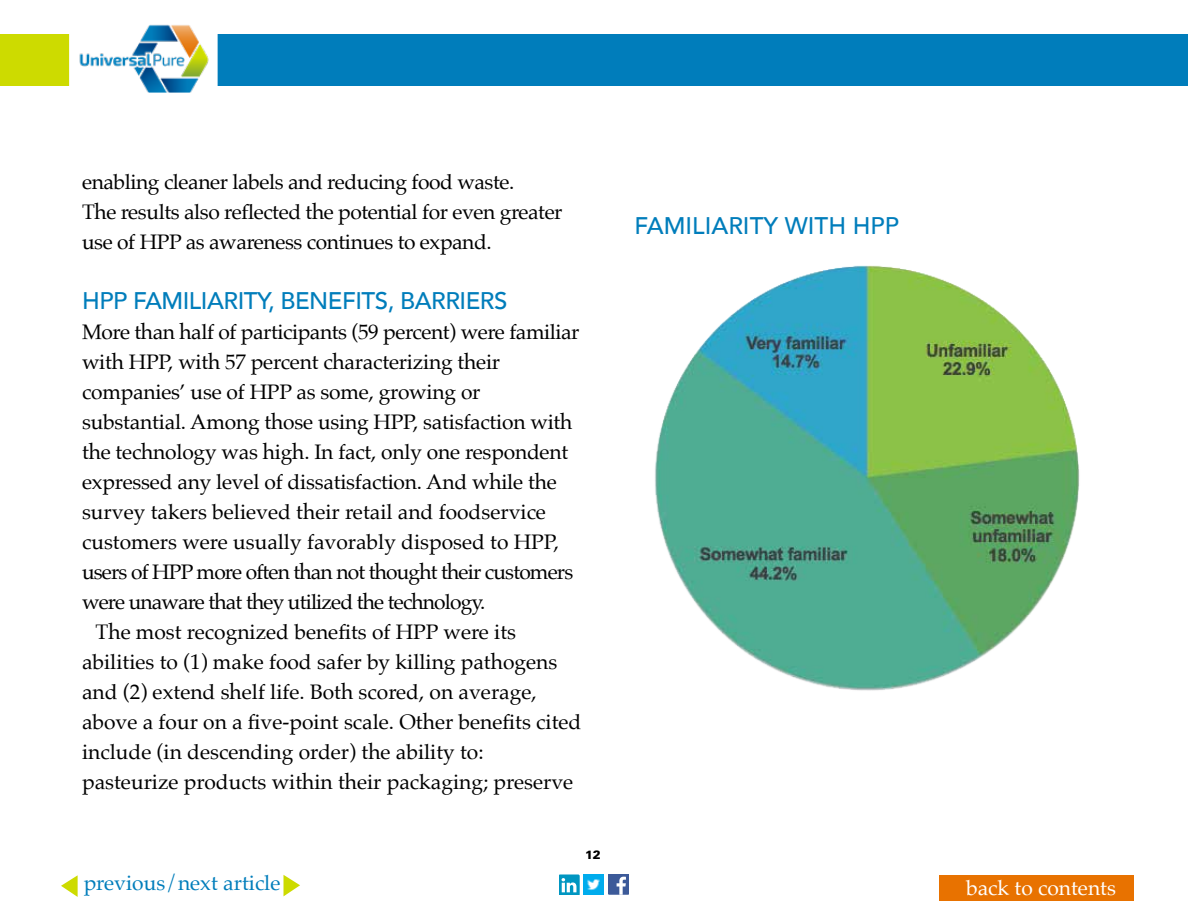
<style>
.page{position:relative;width:1188px;height:918px;background:#fff}
.page>*{position:absolute;margin:0;border:0;box-sizing:border-box;transform-origin:0 0}
.t1{font:500 24px "Avenir";letter-spacing:-.02em;color:#007dbb}
.t2{font:500 24px "Avenir";color:#007dbb}
.t3{font:21px/30px "Palatino";letter-spacing:-.01em;color:#000}
.t4{font:21px "Palatino";letter-spacing:-.04em;color:#000}
.t5{font:21px "Palatino";color:#007dbb}
.t6{font:21px "Palatino";color:#fff}
.t7{font:900 12px "Univers";color:#000}
</style>
<div class="page">
<svg style="left:609px;top:874px;width:20px;height:21px"></svg>
<img style="left:583px;top:874px;width:20px;height:21px">
<svg style="left:559px;top:874px;width:20px;height:21px"></svg>
<div style="left:0;top:34px;width:70px;height:52px;background:#cddb00"></div>
<div style="left:218px;top:34px;width:970px;height:52px;background:#007dbb"></div>
<svg style="left:61px;top:875px;width:17px;height:22px"></svg>
<svg style="left:284px;top:875px;width:16px;height:21px"></svg>
<div style="left:940px;top:875px;width:194px;height:26px;background:#e87200"></div>
<img style="left:79px;top:24px;width:130px;height:68px">
<div style="left:69px;top:19px;width:149px;height:76px;border:2px solid #fff"></div>
<img style="left:655px;top:265px;width:425px;height:426px">
<p class="t3" style="left:82px;top:167px;width:482px">enabling cleaner labels and reducing food waste.<br>The results also reflected the potential for even greater use of HPP as awareness continues to expand.</p>
<p class="t1" style="left:82px;top:280px;width:427px">HPP FAMILIARITY, BENEFITS, BARRIERS</p>
<p class="t3" style="left:82px;top:317px;width:499px">More than half of participants (59 percent) were familiar</p>
<p class="t3" style="left:82px;top:347px;width:420px">with HPP, with 57 percent characterizing their</p>
<p class="t3" style="left:82px;top:377px;width:400px">companies’ use of HPP as some, growing or</p>
<p class="t3" style="left:82px;top:407px;width:492px">substantial. Among those using HPP, satisfaction with</p>
<p class="t3" style="left:82px;top:437px;width:488px">the technology was high. In fact, only one respondent</p>
<p class="t3" style="left:82px;top:467px;width:476px">expressed any level of dissatisfaction. And while the</p>
<p class="t3" style="left:82px;top:497px;width:465px">survey takers believed their retail and foodservice</p>
<p class="t3" style="left:82px;top:527px;width:479px">customers were usually favorably disposed to HPP,</p>
<p class="t4" style="left:82px;top:554px;width:493px">users of HPP more often than not thought their customers</p>
<p class="t4" style="left:82px;top:584px;width:405px">were unaware that they utilized the technology.</p>
<p class="t3" style="left:96px;top:617px;width:422px">The most recognized benefits of HPP were its</p>
<p class="t3" style="left:82px;top:647px;width:477px">abilities to (1) make food safer by killing pathogens</p>
<p class="t3" style="left:82px;top:677px;width:456px">and (2) extend shelf life. Both scored, on average,</p>
<p class="t3" style="left:82px;top:707px;width:501px">above a four on a five-point scale. Other benefits cited</p>
<p class="t3" style="left:82px;top:737px;width:403px">include (in descending order) the ability to:</p>
<p class="t3" style="left:82px;top:767px;width:493px">pasteurize products within their packaging; preserve</p>
<p class="t7" style="left:585px;top:847px;width:17px">12</p>
<p class="t2" style="left:635px;top:205px;width:266px">FAMILIARITY WITH HPP</p>
<p class="t5" style="left:84px;top:865px;width:198px">previous/next article</p>
<p class="t6" style="left:966px;top:870px;width:151px">back to contents</p>
</div>
